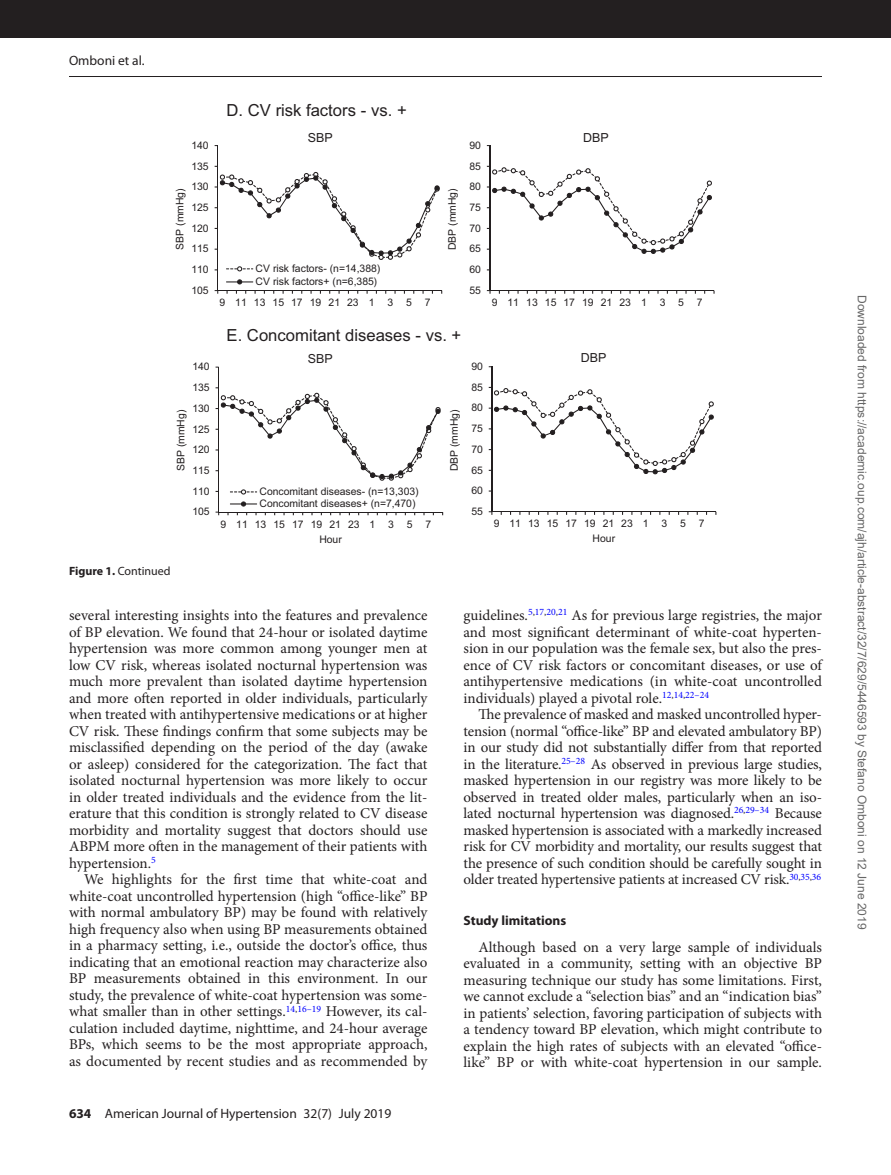
<style>
.page{position:relative;width:891px;height:1175px;background:#fff}
.page>*{position:absolute;margin:0;border:0;box-sizing:border-box;transform-origin:0 0}
.t1{font:16.65px "Arial";color:#231f20}
.t2{font:15px/16.5px "Minion Pro";letter-spacing:-.005em;color:#231f20;text-align:justify}
.t3{font:13.5px "Myriad Pro";color:#231f20}
.t4{font:700 13.5px "Myriad Pro";color:#231f20}
.t5{font:12.45px "Arial";color:#231f20}
.t6{font:12px "Arial";color:#666}
.t7{font:12px "Myriad Pro";color:#231f20}
.t8{font:10.35px/12px "Arial";color:#231f20}
.s1{font-weight:700}
</style>
<div class="page">
<hr style="left:69px;top:76px;width:753px;height:1px;background:#231f20">
<div style="left:0;top:0;width:891px;height:38px;background:#231f20"></div>
<hr style="left:491px;top:367px;width:1px;height:144px;background:#231f20">
<hr style="left:492px;top:511px;width:224px;height:1px;background:#231f20">
<svg style="left:489px;top:387px;width:225px;height:87px"></svg>
<hr style="left:218px;top:367px;width:1px;height:145px;background:#231f20">
<hr style="left:219px;top:511px;width:224px;height:1px;background:#231f20">
<svg style="left:216px;top:387px;width:225px;height:93px"></svg>
<svg style="left:230px;top:489px;width:27px;height:5px"></svg>
<svg style="left:230px;top:501px;width:27px;height:5px"></svg>
<hr style="left:217px;top:146px;width:1px;height:144px;background:#231f20">
<hr style="left:218px;top:290px;width:224px;height:1px;background:#231f20">
<svg style="left:215px;top:166px;width:225px;height:94px"></svg>
<svg style="left:226px;top:266px;width:27px;height:5px"></svg>
<svg style="left:226px;top:279px;width:27px;height:5px"></svg>
<hr style="left:489px;top:146px;width:1px;height:144px;background:#231f20">
<hr style="left:490px;top:290px;width:224px;height:1px;background:#231f20">
<svg style="left:487px;top:166px;width:225px;height:88px"></svg>
<p class="t3" style="left:69px;top:52px;width:77px">Omboni et al.</p>
<p class="t1" style="left:227px;top:99px;width:182px">D. CV risk factors - vs. +</p>
<p class="t8" style="left:191px;top:139px;width:19px">140</p>
<p class="t5" style="left:308px;top:129px;width:26px">SBP</p>
<p class="t8" style="left:469px;top:139px;width:13px">90</p>
<p class="t5" style="left:583px;top:129px;width:27px">DBP</p>
<p class="t8" style="left:191px;top:160px;width:19px">135</p>
<p class="t8" style="left:469px;top:160px;width:13px">85</p>
<p class="t8" style="left:191px;top:180px;width:19px">130</p>
<p class="t8" style="left:174px;top:250px;width:63px;rotate:-90deg">SBP (mmHg)</p>
<p class="t8" style="left:191px;top:201px;width:19px">125</p>
<p class="t8" style="left:191px;top:222px;width:19px">120</p>
<p class="t8" style="left:191px;top:243px;width:19px">115</p>
<p class="t8" style="left:446px;top:250px;width:63px;rotate:-90deg">DBP (mmHg)</p>
<p class="t8" style="left:469px;top:180px;width:13px">80</p>
<p class="t8" style="left:469px;top:201px;width:13px">75</p>
<p class="t8" style="left:469px;top:222px;width:13px">70</p>
<p class="t8" style="left:469px;top:243px;width:13px">65</p>
<p class="t8" style="left:191px;top:263px;width:19px">110</p>
<p class="t8" style="left:191px;top:284px;width:19px">105</p>
<p class="t8" style="left:256px;top:262px;width:126px;line-height:13px">CV risk factors- (n=14,388)<br>CV risk factors+ (n=6,385)</p>
<p class="t8" style="left:469px;top:263px;width:13px">60</p>
<p class="t8" style="left:469px;top:284px;width:13px">55</p>
<p class="t8" style="left:219px;top:296px;width:212px">9 11131517192123 1 3 5 7</p>
<p class="t8" style="left:492px;top:296px;width:212px">9 11131517192123 1 3 5 7</p>
<p class="t1" style="left:227px;top:323px;width:236px">E. Concomitant diseases - vs. +</p>
<p class="t8" style="left:192px;top:361px;width:19px">140</p>
<p class="t5" style="left:308px;top:349px;width:26px">SBP</p>
<p class="t8" style="left:471px;top:360px;width:13px">90</p>
<p class="t5" style="left:581px;top:349px;width:27px">DBP</p>
<p class="t8" style="left:192px;top:381px;width:19px">135</p>
<p class="t8" style="left:471px;top:381px;width:13px">85</p>
<p class="t8" style="left:192px;top:402px;width:19px">130</p>
<p class="t8" style="left:175px;top:471px;width:63px;rotate:-90deg">SBP (mmHg)</p>
<p class="t8" style="left:192px;top:423px;width:19px">125</p>
<p class="t8" style="left:192px;top:443px;width:19px">120</p>
<p class="t8" style="left:192px;top:464px;width:19px">115</p>
<p class="t8" style="left:448px;top:471px;width:63px;rotate:-90deg">DBP (mmHg)</p>
<p class="t8" style="left:471px;top:402px;width:13px">80</p>
<p class="t8" style="left:471px;top:422px;width:13px">75</p>
<p class="t8" style="left:471px;top:443px;width:13px">70</p>
<p class="t8" style="left:471px;top:464px;width:13px">65</p>
<p class="t8" style="left:192px;top:485px;width:19px">110</p>
<p class="t8" style="left:192px;top:505px;width:19px">105</p>
<p class="t8" style="left:259px;top:485px;width:161px">Concomitant diseases- (n=13,303)<br>Concomitant diseases+ (n=7,470)</p>
<p class="t8" style="left:471px;top:484px;width:13px">60</p>
<p class="t8" style="left:471px;top:505px;width:13px">55</p>
<p class="t8" style="left:220px;top:518px;width:212px">9 11131517192123 1 3 5 7</p>
<p class="t8" style="left:494px;top:517px;width:212px">9 11131517192123 1 3 5 7</p>
<p class="t8" style="left:319px;top:533px;width:24px">Hour</p>
<p class="t8" style="left:592px;top:532px;width:24px">Hour</p>
<p class="t7" style="left:69px;top:563px;width:103px"><span class="s1">Figure 1.</span> Continued</p>
<p class="t2" style="left:69px;top:607px;width:360px">several interesting insights into the features and prevalence of BP elevation. We found that 24-hour or isolated daytime hypertension was more common among younger men at low CV risk, whereas isolated nocturnal hypertension was much more prevalent than isolated daytime hypertension and more often reported in older individuals, particularly when treated with antihypertensive medications or at higher CV risk. These findings confirm that some subjects may be misclassified depending on the period of the day (awake or asleep) considered for the categorization. The fact that isolated nocturnal hypertension was more likely to occur in older treated individuals and the evidence from the lit&shy;erature that this condition is strongly related to CV disease morbidity and mortality suggest that doctors should use ABPM more often in the management of their patients with hypertension.<sup>5</sup></p>
<p class="t2" style="left:69px;top:871px;width:360px;text-indent:15px">We highlights for the first time that white-coat and white-coat uncontrolled hypertension (high “office-like” BP with normal ambulatory BP) may be found with relatively high frequency also when using BP measurements obtained in a pharmacy setting, i.e., outside the doctor’s office, thus indicating that an emotional reaction may characterize also BP measurements obtained in this environment. In our study, the prevalence of white-coat hypertension was some&shy;what smaller than in other settings.<sup>14</sup><sup>,</sup><sup>16–19</sup> However, its cal&shy;culation included daytime, nighttime, and 24-hour average BPs, which seems to be the most appropriate approach, as documented by recent studies and as recommended by</p>
<p class="t3" style="left:69px;top:1105px;width:324px"><span class="s1">634</span> American Journal of Hypertension 32(7) July 2019</p>
<p class="t2" style="left:463px;top:607px;width:360px">guidelines.<sup>5</sup><sup>,</sup><sup>17</sup><sup>,</sup><sup>20</sup><sup>,</sup><sup>21</sup> As for previous large registries, the major and most significant determinant of white-coat hyperten&shy;sion in our population was the female sex, but also the pres&shy;ence of CV risk factors or concomitant diseases, or use of antihypertensive medications (in white-coat uncontrolled individuals) played a pivotal role.<sup>12</sup><sup>,</sup><sup>14</sup><sup>,</sup><sup>22–24</sup></p>
<p class="t2" style="left:463px;top:706px;width:360px;text-indent:15px">The prevalence of masked and masked uncontrolled hyper&shy;tension (normal “office-like” BP and elevated ambulatory BP) in our study did not substantially differ from that reported in the literature.<sup>25–28</sup> As observed in previous large studies, masked hypertension in our registry was more likely to be observed in treated older males, particularly when an iso&shy;lated nocturnal hypertension was diagnosed.<sup>26</sup><sup>,</sup><sup>29–34</sup> Because masked hypertension is associated with a markedly increased risk for CV morbidity and mortality, our results suggest that the presence of such condition should be carefully sought in older treated hypertensive patients at increased CV risk.<sup>30</sup><sup>,</sup><sup>35</sup><sup>,</sup><sup>36</sup></p>
<p class="t4" style="left:463px;top:911px;width:104px">Study limitations</p>
<p class="t2" style="left:463px;top:938px;width:360px;text-indent:15px">Although based on a very large sample of individuals evaluated in a community, setting with an objective BP measuring technique our study has some limitations. First, we cannot exclude a “selection bias” and an “indication bias” in patients’ selection, favoring participation of subjects with a tendency toward BP elevation, which might contribute to explain the high rates of subjects with an elevated “office&shy;like” BP or with white-coat hypertension in our sample.</p>
<p class="t6" style="left:866px;top:295px;width:635px;rotate:90deg">Downloaded from https://academic.oup.com/ajh/article-abstract/32/7/629/5446593 by Stefano Omboni on 12 June 2019</p>
</div>
